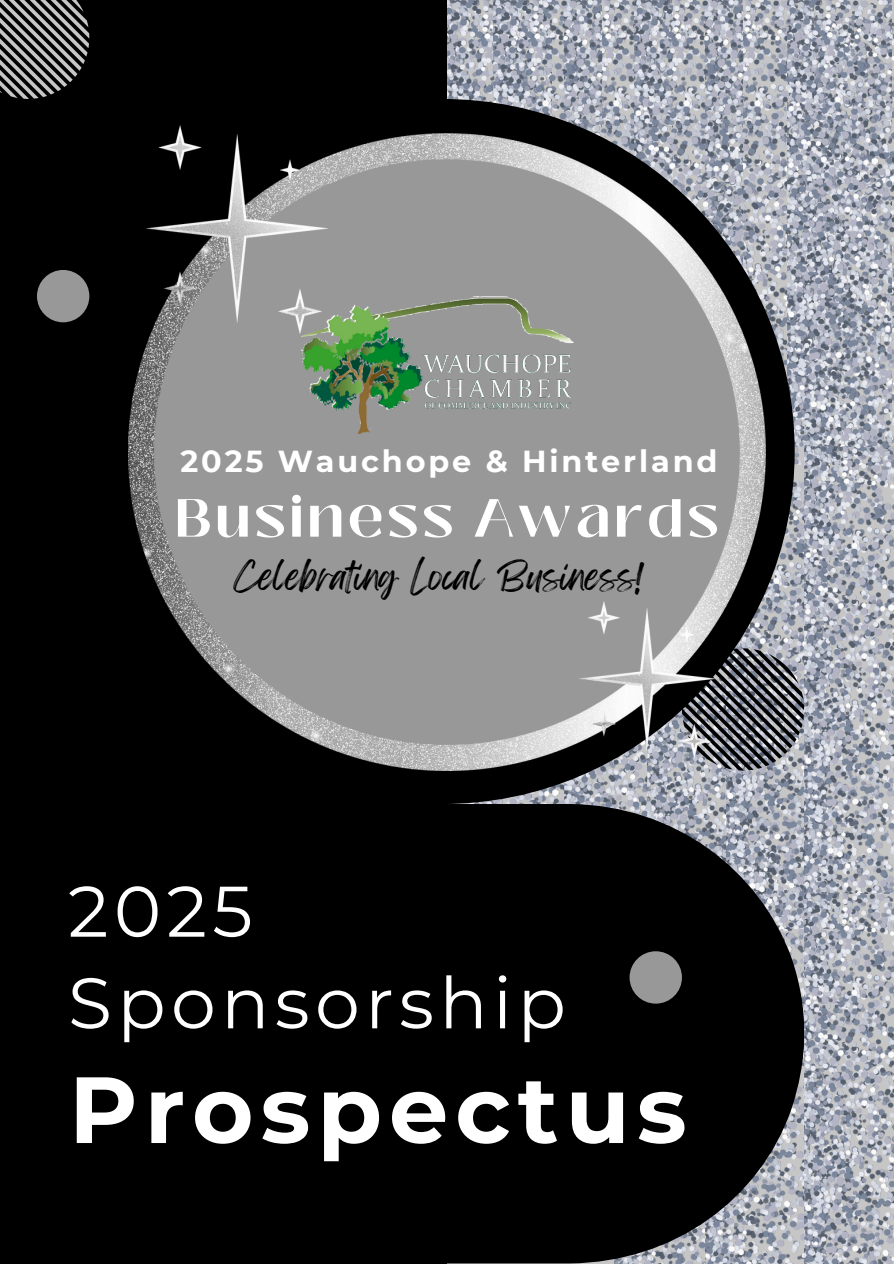
<style>
.page{position:relative;width:894px;height:1264px;background:#fff}
.page>*{position:absolute;margin:0;border:0;box-sizing:border-box;transform-origin:0 0}
.t1{font:700 93.75px "Montserrat";letter-spacing:.075em;color:#fff}
.t2{font:71.4px "Montserrat";letter-spacing:.075em;color:#fff}
.t3{font:700 53.4px "Black Mango";letter-spacing:.075em;color:#fff}
.t4{font:32.55px "Feeling Passionate";color:#000}
.t5{font:700 30.3px "Montserrat";letter-spacing:.095em;color:#fff}
</style>
<div class="page">
<img style="left:891px;top:18px;width:2px;height:428px">
<img style="left:742px;top:0;width:62px;height:464px">
<img style="left:787px;top:0;width:104px;height:446px">
<img style="left:564px;top:770px;width:83px;height:34px">
<img style="left:647px;top:770px;width:78px;height:34px">
<img style="left:725px;top:481px;width:79px;height:323px">
<svg style="left:446px;top:804px;width:358px;height:459px;background:#171819"></svg>
<img style="left:446px;top:0;width:47px;height:103px">
<div style="left:0;top:0;width:446px;height:1263px;background:#000"></div>
<img style="left:601px;top:0;width:33px;height:125px">
<img style="left:634px;top:0;width:108px;height:125px">
<img style="left:493px;top:0;width:108px;height:125px">
<div style="left:89px;top:99px;width:705px;height:705px;background:#000;border-radius:50%"></div>
<svg style="left:765px;top:648px;width:39px;height:122px;background:#72757b"></svg>
<div style="left:629px;top:951px;width:52px;height:52px;background:#989898;border-radius:50%"></div>
<img style="left:804px;top:446px;width:89px;height:817px">
<img style="left:128px;top:125px;width:637px;height:645px">
<img style="left:302px;top:296px;width:272px;height:137px">
<svg style="left:0;top:0;width:89px;height:99px"></svg>
<div style="left:37px;top:270px;width:52px;height:52px;background:#989898;border-radius:50%"></div>
<p class="t5" style="left:180px;top:442px;width:538px">2025 Wauchope &amp; Hinterland</p>
<p class="t3" style="left:175px;top:478px;width:544px">Business Awards</p>
<p class="t4" style="left:234px;top:549px;width:411px">Celebrating Local Business!</p>
<p class="t2" style="left:68px;top:867px;width:186px">2025</p>
<p class="t2" style="left:68px;top:959px;width:499px">Sponsorship</p>
<p class="t1" style="left:69px;top:1052px;width:619px">Prospectus</p>
</div>
